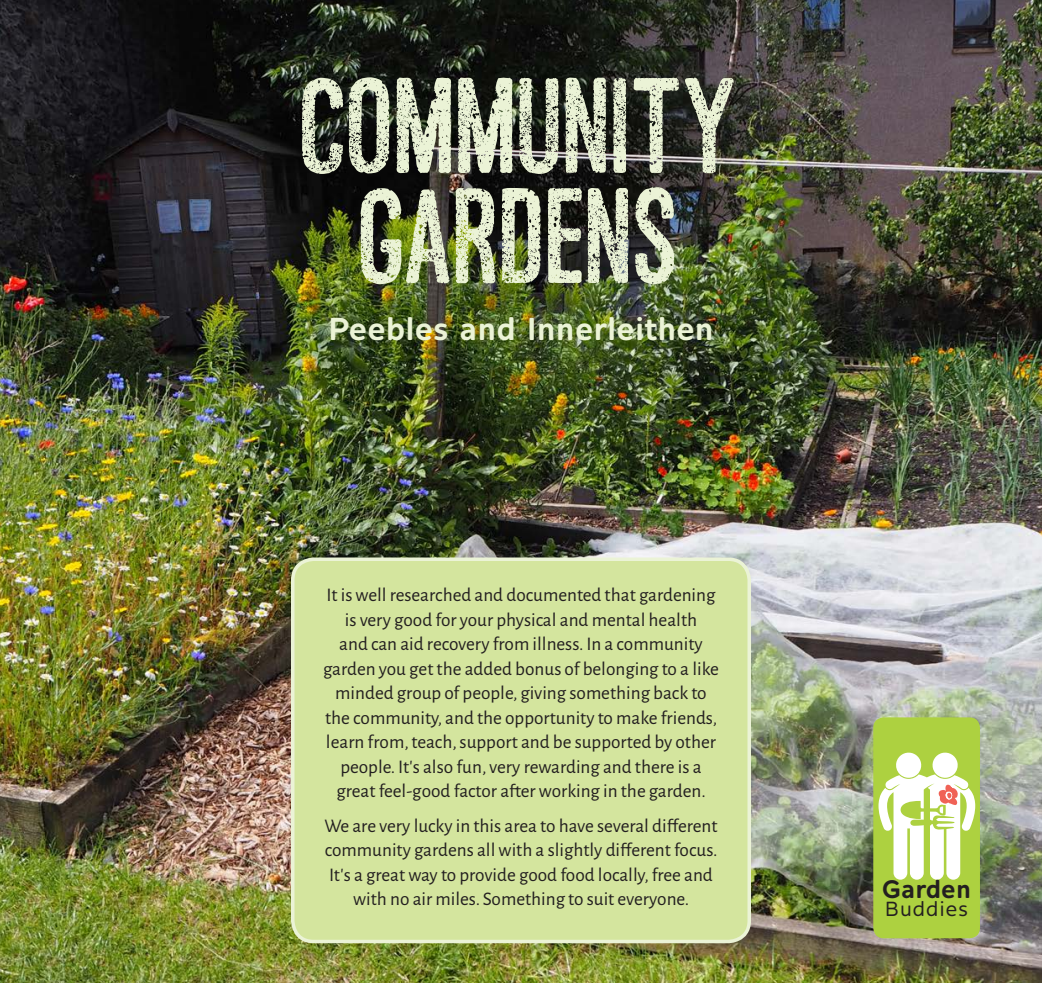
<style>
.page{position:relative;width:1042px;height:983px;background:#fff}
.page>*{position:absolute;margin:0;border:0;box-sizing:border-box;transform-origin:0 0}
.t1{font:122.5px "Asfalto";color:#ebf3d6}
.t2{font:600 30.8px "Alleyn";color:#ebf3d6}
.t3{font:600 24.5px "Alleyn";color:#231f20}
.t4{font:20.12px "Alleyn";letter-spacing:.02em;color:#231f20}
.text{font:19.25px/24.5px "Alegreya Sans";color:#231f20;text-align:center}
</style>
<div class="page">
<img style="left:0;top:0;width:1042px;height:982px">
<div style="left:873px;top:717px;width:107px;height:221px;background:#add140;border-radius:10px"></div>
<svg style="left:878px;top:752px;width:97px;height:127px"></svg>
<div style="left:293px;top:559px;width:456px;height:382px;background:#d4e59e;border-radius:21px"></div>
<div style="left:291px;top:557px;width:460px;height:386px;border:4px solid #ebf3d6;border-radius:21px"></div>
<p class="t1" style="left:302px;top:51px;width:439px">COMMUNITY</p>
<p class="t1" style="left:361px;top:161px;width:322px">GARDENS</p>
<p class="t2" style="left:328px;top:309px;width:387px">Peebles and Innerleithen</p>
<p class="text" style="left:323px;top:581px;width:397px">It is well researched and documented that gardening is very good for your physical and mental health<br>and can aid recovery from illness. In a community garden you get the added bonus of belonging to a like minded group of people, giving something back to the community, and the opportunity to make friends, learn from, teach, support and be supported by other people. It’s also fun, very rewarding and there is a great feel-good factor after working in the garden.</p>
<p class="text" style="left:324px;top:812px;width:395px">We are very lucky in this area to have several different community gardens all with a slightly different focus.<br>It’s a great way to provide good food locally, free and with no air miles. Something to suit everyone.</p>
<p class="t3" style="left:882px;top:873px;width:91px">Garden</p>
<p class="t4" style="left:885px;top:896px;width:85px">Buddies</p>
</div>
